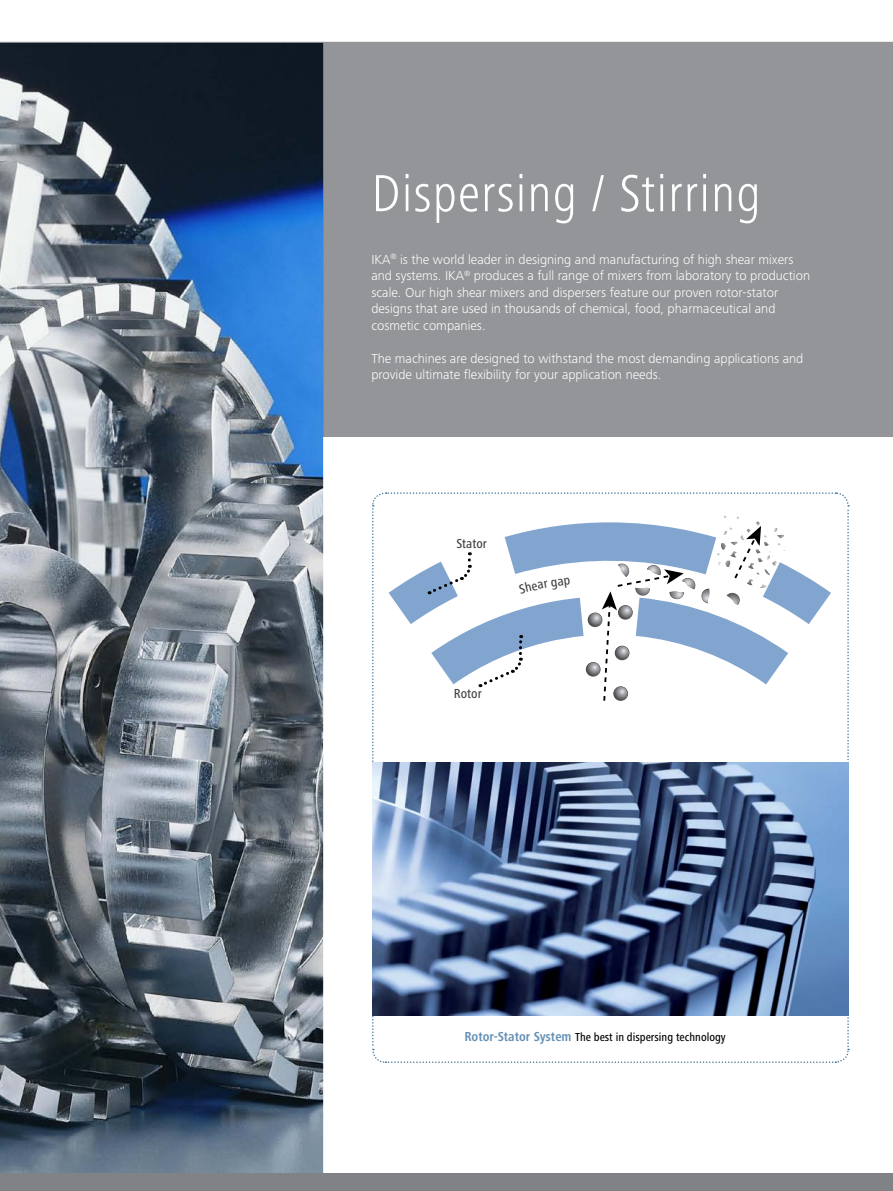
<style>
.page{position:relative;width:893px;height:1191px;background:#fff}
.page>*{position:absolute;margin:0;border:0;box-sizing:border-box;transform-origin:0 0}
.t1{font:300 condensed 54px "Frutiger Next IKA";letter-spacing:.02em;color:#fff}
.t2{font:300 13.5px/16.5px "Frutiger Next IKA";color:#fff}
.t3{font:500 condensed 13.5px "Frutiger Next IKA";color:#414042}
.t4{font:500 condensed 12px "Frutiger Next IKA";color:#000}
.s1{font-weight:700;font-size:13.5px;color:#648fb5}
</style>
<div class="page">
<img style="left:0;top:112px;width:323px;height:1062px">
<div style="left:323px;top:20px;width:570px;height:417px;background:#939598"></div>
<svg style="left:0;top:20px;width:893px;height:92px"></svg>
<div style="left:0;top:1174px;width:893px;height:17px;background:#808285"></div>
<svg style="left:372px;top:492px;width:478px;height:571px"></svg>
<h1 class="t1" style="left:371px;top:162px;width:391px">Dispersing / Stirring</h1>
<p class="t2" style="left:371px;top:251px;width:440px">IKA<sup>®</sup> is the world leader in designing and manufacturing of high shear mixers and systems. IKA<sup>®</sup> produces a full range of mixers from laboratory to production scale. Our high shear mixers and dispersers feature our proven rotor-stator designs that are used in thousands of chemical, food, pharmaceutical and cosmetic companies.</p>
<p class="t2" style="left:371px;top:350px;width:434px">The machines are designed to withstand the most demanding applications and provide ultimate flexibility for your application needs.</p>
<p class="t3" style="left:456px;top:536px;width:32px">Stator</p>
<p class="t3" style="left:454px;top:685px;width:29px">Rotor</p>
<p class="t4" style="left:464px;top:1030px;width:263px"><span class="s1">Rotor-Stator System</span> The best in dispersing technology</p>
</div>
